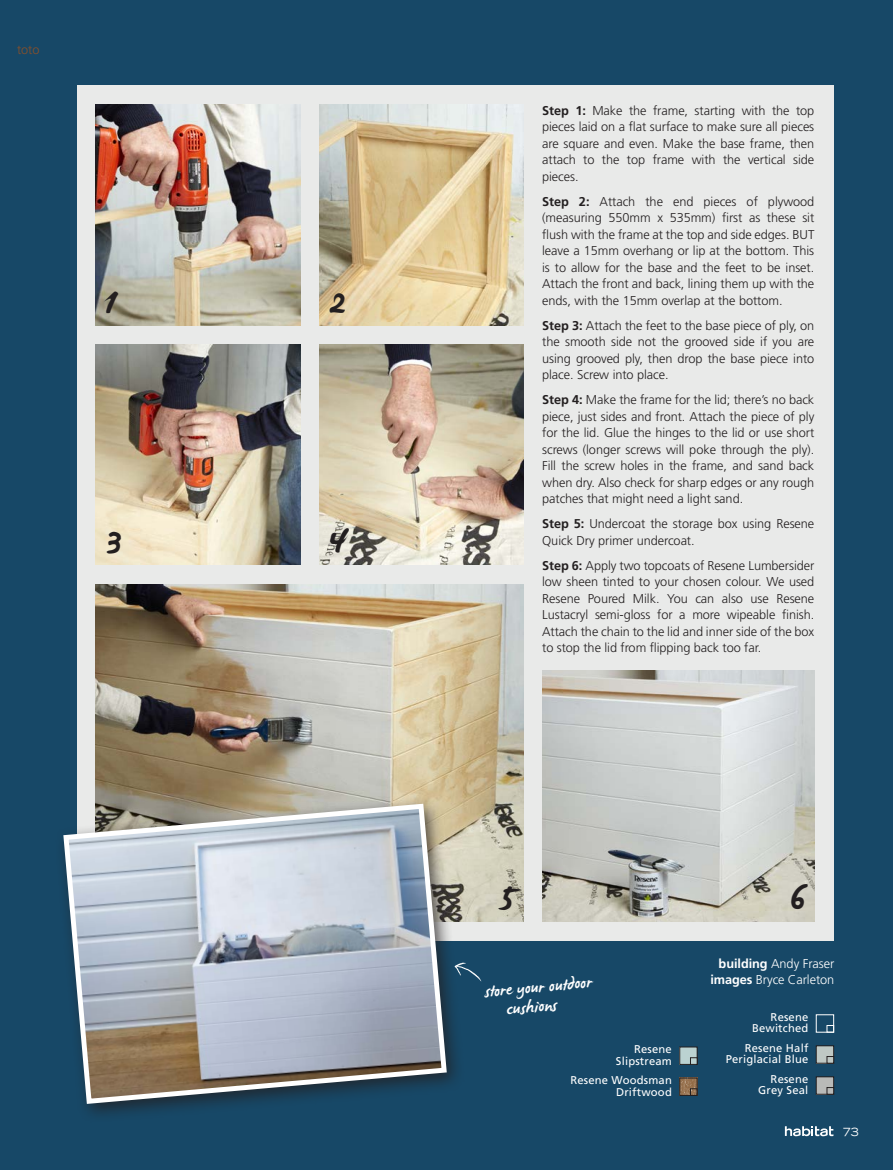
<style>
.page{position:relative;width:893px;height:1170px;background:#fff}
.page>*{position:absolute;margin:0;border:0;box-sizing:border-box;transform-origin:0 0}
.t1{font:42px "James Paul";color:#231f20}
.t2{font:16.5px/19.5px "James Paul";color:#fff}
.t3{font:300 12.75px/16.5px "Frutiger";letter-spacing:-.005em;color:#231f20;text-align:justify}
.t4{font:300 12.75px/16.5px "Frutiger";letter-spacing:-.005em;color:#fff;text-align:right}
.t5{font:300 12.75px "Frutiger";color:#87502b}
.t6{font:11.25px/11.2px "Frutiger";letter-spacing:.015em;color:#fff;text-align:right}
.t7{font:expanded 11.25px "Trade Gothic LH";color:#fff}
.s1{font-weight:700}
</style>
<div class="page">
<div style="left:0;top:0;width:893px;height:1169px;background:#174867"></div>
<div style="left:77px;top:85px;width:756px;height:856px;background:#e9eae9"></div>
<div style="left:816px;top:1014px;width:18px;height:18px;border:1px solid #fff"></div>
<div style="left:827px;top:1025px;width:7px;height:7px;border:1px solid #fff"></div>
<div style="left:816px;top:1045px;width:18px;height:18px;background:#bfc8c4"></div>
<div style="left:816px;top:1045px;width:18px;height:18px;border:1px solid #231f20"></div>
<div style="left:827px;top:1056px;width:7px;height:7px;border:1px solid #231f20"></div>
<div style="left:816px;top:1076px;width:18px;height:18px;background:#b9bab8"></div>
<div style="left:816px;top:1076px;width:18px;height:18px;border:1px solid #231f20"></div>
<div style="left:827px;top:1087px;width:7px;height:7px;border:1px solid #231f20"></div>
<div style="left:680px;top:1046px;width:17px;height:18px;background:#bbd2d1"></div>
<div style="left:679px;top:1046px;width:18px;height:18px;border:1px solid #231f20"></div>
<div style="left:690px;top:1057px;width:7px;height:7px;border:1px solid #231f20"></div>
<img style="left:681px;top:1079px;width:14px;height:14px">
<div style="left:679px;top:1077px;width:18px;height:18px;border:1px solid #231f20"></div>
<div style="left:690px;top:1088px;width:7px;height:7px;border:1px solid #231f20"></div>
<img style="left:96px;top:105px;width:204px;height:220px">
<img style="left:96px;top:344px;width:204px;height:221px">
<img style="left:319px;top:105px;width:204px;height:220px">
<img style="left:319px;top:344px;width:204px;height:221px">
<img style="left:95px;top:585px;width:428px;height:336px">
<img style="left:542px;top:670px;width:272px;height:251px">
<svg style="left:465px;top:963px;width:16px;height:18px"></svg>
<div style="left:55px;top:795px;width:410px;height:327px;background:#231f20;opacity:.75"></div>
<svg style="left:61px;top:801px;width:388px;height:305px"></svg>
<svg style="left:785px;top:1126px;width:48px;height:10px"></svg>
<p class="t5" style="left:17px;top:42px;width:24px">toto</p>
<h1 class="t1" style="left:104px;top:278px;width:14px">1</h1>
<h1 class="t1" style="left:104px;top:518px;width:18px">3</h1>
<h1 class="t1" style="left:328px;top:278px;width:19px">2</h1>
<h1 class="t1" style="left:328px;top:518px;width:20px">4</h1>
<p class="t3" style="left:542px;top:102px;width:274px"><span class="s1">Step 1:</span> Make the frame, starting with the top pieces laid on a flat surface to make sure all pieces are square and even. Make the base frame, then attach to the top frame with the vertical side pieces.</p>
<p class="t3" style="left:542px;top:193px;width:274px"><span class="s1">Step 2:</span> Attach the end pieces of plywood (measuring 550mm x 535mm) first as these sit flush with the frame at the top and side edges. BUT leave a 15mm overhang or lip at the bottom. This is to allow for the base and the feet to be inset.<br>Attach the front and back, lining them up with the ends, with the 15mm overlap at the bottom.</p>
<p class="t3" style="left:542px;top:317px;width:274px"><span class="s1">Step 3:</span> Attach the feet to the base piece of ply, on the smooth side not the grooved side if you are using grooved ply, then drop the base piece into place. Screw into place.</p>
<p class="t3" style="left:542px;top:391px;width:274px"><span class="s1">Step 4:</span> Make the frame for the lid; there’s no back piece, just sides and front. Attach the piece of ply for the lid. Glue the hinges to the lid or use short screws (longer screws will poke through the ply).<br>Fill the screw holes in the frame, and sand back when dry. Also check for sharp edges or any rough patches that might need a light sand.</p>
<p class="t3" style="left:542px;top:515px;width:274px"><span class="s1">Step 5:</span> Undercoat the storage box using Resene<br>Quick Dry primer undercoat.</p>
<p class="t3" style="left:542px;top:557px;width:274px"><span class="s1">Step 6:</span> Apply two topcoats of Resene Lumbersider low sheen tinted to your chosen colour. We used Resene Poured Milk. You can also use Resene Lustacryl semi-gloss for a more wipeable finish.<br>Attach the chain to the lid and inner side of the box to stop the lid from flipping back too far.</p>
<h1 class="t1" style="left:500px;top:875px;width:16px">5</h1>
<h1 class="t1" style="left:788px;top:875px;width:19px">6</h1>
<p class="t2" style="left:504px;top:980px;width:89px;text-indent:-20px;rotate:-5deg">store your outdoor cushions</p>
<p class="t6" style="left:616px;top:1043px;width:57px">Resene<br>Slipstream</p>
<p class="t6" style="left:570px;top:1074px;width:103px">Resene Woodsman<br>Driftwood</p>
<p class="t4" style="left:710px;top:955px;width:125px"><span class="s1">building</span> Andy Fraser <span class="s1">images</span> Bryce Carleton</p>
<p class="t6" style="left:752px;top:1011px;width:58px">Resene<br>Bewitched</p>
<p class="t6" style="left:726px;top:1042px;width:84px">Resene Half<br>Periglacial Blue</p>
<p class="t6" style="left:758px;top:1073px;width:52px">Resene<br>Grey Seal</p>
<p class="t7" style="left:843px;top:1124px;width:18px">73</p>
</div>
